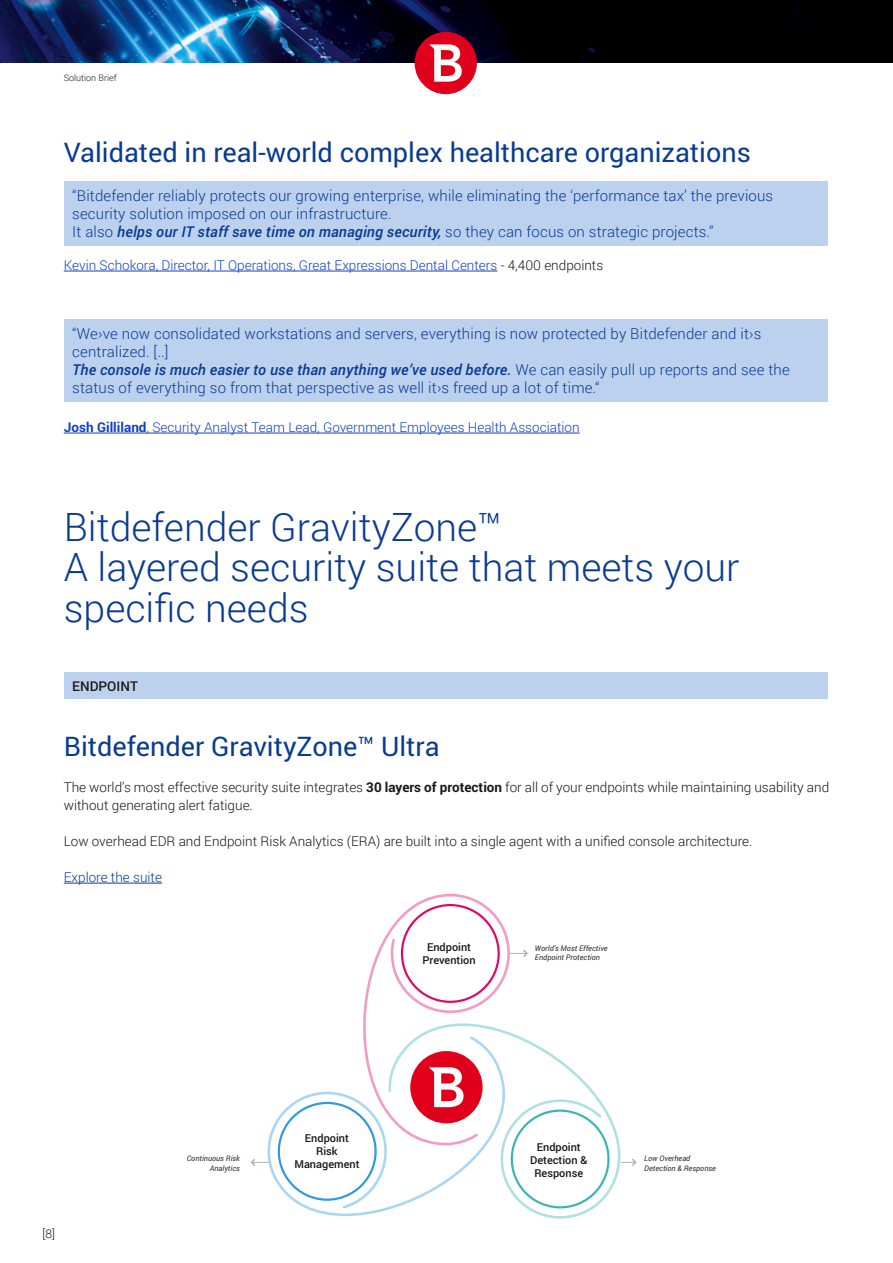
<style>
.page{position:relative;width:893px;height:1263px;background:#fff}
.page>*{position:absolute;margin:0;border:0;box-sizing:border-box;transform-origin:0 0}
.Heading-M{font:300 39px/40.5px "Roboto";color:#0a3b93}
.Heading-M1{font:27px "Roboto";color:#0a3b93}
.Paragraph_Style_6{font:300 15px/18px "Roboto";letter-spacing:.01em;color:#0a3b93}
.Copy{font:300 13.5px/18px "Roboto";color:#1a1818}
.Copy-2{font:300 13.5px "Roboto";color:#0f41c4}
.Copy-3{font:300 13.5px "Roboto";color:#0a3b93}
.Row-Blue{font:500 13.5px "Roboto";color:#1a1818}
.t1{font:300 12px "Roboto";color:#1a1818}
.t2{font:500 10.95px/13.2px "Roboto";color:#1a1818;text-align:center}
.t3{font:300 9px "Roboto";color:#1a1818}
.t4{font:italic 7.65px "Roboto";color:#313133}
.s1{font-weight:500;font-style:italic}
.s2{color:#1a1818}
.s3{font-weight:700}
</style>
<div class="page">
<img style="left:0;top:0;width:893px;height:62px">
<div style="left:415px;top:32px;width:62px;height:62px;background:#e0001b;border-radius:50%"></div>
<svg style="left:430px;top:44px;width:32px;height:38px"></svg>
<div style="left:65px;top:181px;width:763px;height:65px;background:#bcd1ee"></div>
<hr style="left:64px;top:271px;width:433px;height:1px;background:#0f41c4">
<div style="left:65px;top:319px;width:763px;height:82px;background:#bcd1ee"></div>
<hr style="left:64px;top:433px;width:516px;height:1px;background:#0f41c4">
<div style="left:65px;top:672px;width:763px;height:26px;background:#bcd1ee"></div>
<hr style="left:64px;top:883px;width:98px;height:1px;background:#0a3b93">
<svg style="left:543px;top:1118px;width:77px;height:101px"></svg>
<svg style="left:620px;top:1158px;width:17px;height:8px"></svg>
<svg style="left:250px;top:894px;width:361px;height:322px"></svg>
<p class="t3" style="left:64px;top:71px;width:55px">Solution Brief</p>
<p class="Heading-M1" style="left:64px;top:133px;width:689px">Validated in real-world complex healthcare organizations</p>
<p class="Paragraph_Style_6" style="left:72px;top:186px;width:702px">“Bitdefender reliably protects our growing enterprise, while eliminating the ‘performance tax’ the previous security solution imposed on our infrastructure.<br>It also <span class="s1">helps our IT staff save time on managing security,</span> so they can focus on strategic projects.”</p>
<p class="Copy-2" style="left:64px;top:256px;width:541px">Kevin Schokora, Director, IT Operations, Great Expressions Dental Centers <span class="s2">- 4,400 endpoints</span></p>
<p class="Paragraph_Style_6" style="left:72px;top:324px;width:719px">“We›ve now consolidated workstations and servers, everything is now protected by Bitdefender and it›s centralized. [..]<br><span class="s1">The console is much easier to use than anything we’ve used before.</span> We can easily pull up reports and see the status of everything so from that perspective as well it›s freed up a lot of time.“</p>
<p class="Copy-2" style="left:64px;top:418px;width:517px"><span class="s3">Josh Gilliland</span>, Security Analyst Team Lead, Government Employees Health Association</p>
<p class="Heading-M" style="left:64px;top:505px;width:677px">Bitdefender GravityZone™<br>A layered security suite that meets your specific needs</p>
<p class="Row-Blue" style="left:72px;top:676px;width:67px">ENDPOINT</p>
<p class="Heading-M1" style="left:64px;top:727px;width:377px">Bitdefender GravityZone™ Ultra</p>
<p class="Copy" style="left:64px;top:778px;width:767px">The world’s most effective security suite integrates <span class="s3">30 layers of protection</span> for all of your endpoints while maintaining usability and without generating alert fatigue.</p>
<p class="Copy" style="left:64px;top:832px;width:690px">Low overhead EDR and Endpoint Risk Analytics (ERA) are built into a single agent with a unified console architecture.</p>
<p class="Copy-3" style="left:64px;top:868px;width:100px">Explore the suite</p>
<p class="t2" style="left:422px;top:940px;width:55px">Endpoint<br>Prevention</p>
<p class="t4" style="left:535px;top:943px;width:74px">World’s Most Effective</p>
<p class="t4" style="left:535px;top:952px;width:66px">Endpoint Protection</p>
<p class="t1" style="left:43px;top:1225px;width:14px">[8]</p>
<p class="t4" style="left:187px;top:1153px;width:55px">Continuous Risk</p>
<p class="t4" style="left:210px;top:1162px;width:32px">Analytics</p>
<p class="t2" style="left:294px;top:1131px;width:67px">Endpoint<br>Risk<br>Management</p>
<p class="t2" style="left:530px;top:1140px;width:59px">Endpoint<br>Detection &amp;<br>Response</p>
<p class="t4" style="left:644px;top:1153px;width:48px">Low Overhead</p>
<p class="t4" style="left:644px;top:1162px;width:73px">Detection &amp; Response</p>
</div>
